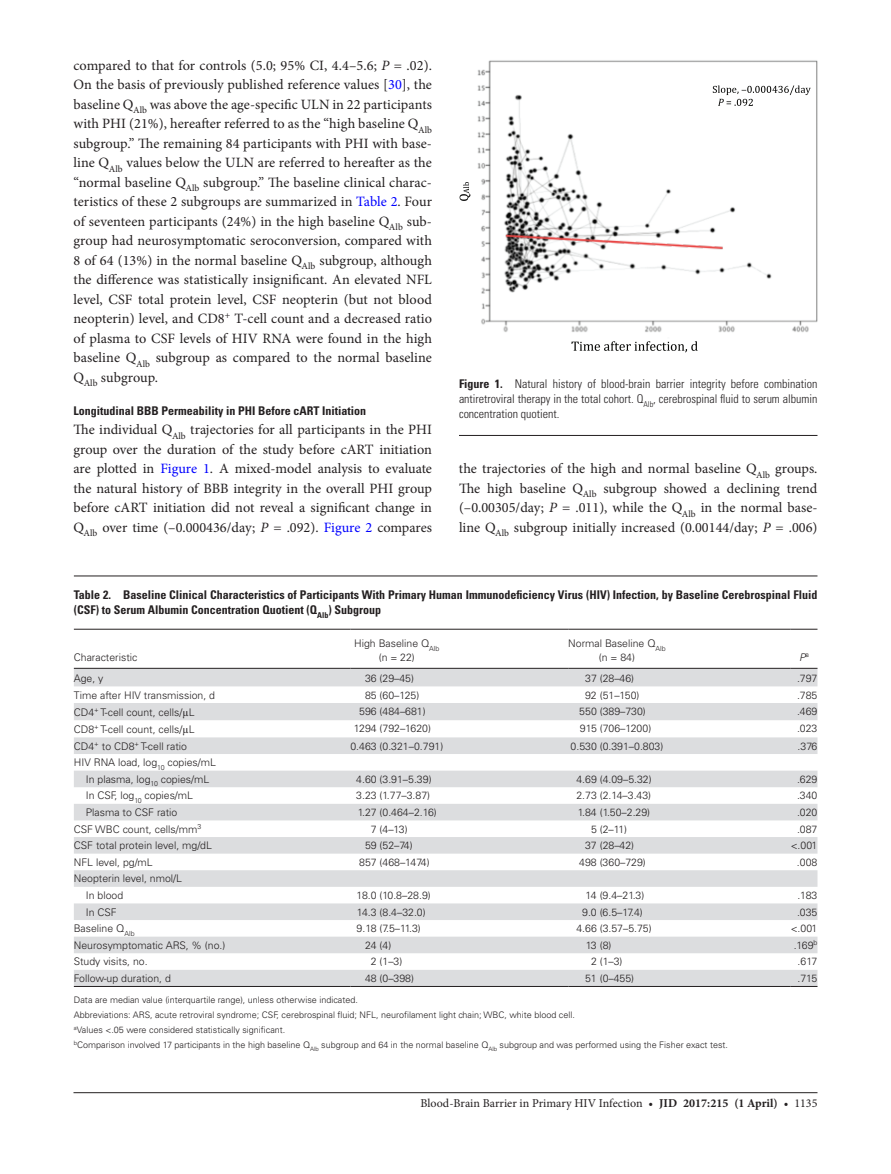
<style>
.page{position:relative;width:891px;height:1174px;background:#fff}
.page>*{position:absolute;margin:0;border:0;box-sizing:border-box;transform-origin:0 0}
.t1{font:14.25px/19.5px "Minion Pro";color:#231f20;text-align:justify}
.t2{font:700 condensed 12px/15px "Univers LT Std";color:#231f20}
.t3{font:300 condensed 12px/15px "Univers LT Std";color:#231f20;text-align:justify}
.t4{font:12px "Minion Pro";color:#231f20}
.t5{font:300 10.5px/13.5px "Univers LT Std";color:#231f20;text-align:center}
.t6{font:italic 300 10.5px "Univers LT Std";color:#231f20}
.t7{font:300 9px/15px "Univers LT Std";color:#231f20}
.s1{font-style:italic}
.s2{color:#00f}
.s3{font-weight:700}
.s4{font-family:"Gandhari Unicode";font-weight:400}
</style>
<div class="page">
<hr style="left:73px;top:1092px;width:744px;height:1px;background:#231f20">
<hr style="left:74px;top:576px;width:743px;height:1px;background:#231f20">
<svg style="left:74px;top:669px;width:744px;height:317px;fill:#dcdddf"></svg>
<hr style="left:74px;top:629px;width:276px;height:1px;background:#231f20">
<hr style="left:74px;top:668px;width:276px;height:1px;background:#231f20">
<hr style="left:350px;top:629px;width:218px;height:1px;background:#231f20">
<hr style="left:350px;top:668px;width:218px;height:1px;background:#231f20">
<hr style="left:568px;top:629px;width:223px;height:1px;background:#231f20">
<hr style="left:568px;top:668px;width:223px;height:1px;background:#231f20">
<svg style="left:791px;top:629px;width:27px;height:1px"></svg>
<svg style="left:791px;top:668px;width:27px;height:1px"></svg>
<hr style="left:74px;top:986px;width:276px;height:1px;background:#231f20">
<hr style="left:350px;top:986px;width:218px;height:1px;background:#231f20">
<hr style="left:568px;top:986px;width:223px;height:1px;background:#231f20">
<svg style="left:791px;top:986px;width:27px;height:1px"></svg>
<hr style="left:459px;top:435px;width:359px;height:1px;background:#231f20">
<img style="left:459px;top:60px;width:359px;height:293px">
<p class="t1" style="left:73px;top:55px;width:360px">compared to that for controls (5.0; 95% CI, 4.4–5.6; <span class="s1">P</span> = .02).<br>On the basis of previously published reference values [<span class="s2">30</span>], the baseline Q<sub>Alb</sub> was above the age-specific ULN in 22 participants with PHI (21%), hereafter referred to as the “high baseline Q<sub>Alb </sub>subgroup.” The remaining 84 participants with PHI with base&shy;line Q<sub>Alb</sub> values below the ULN are referred to hereafter as the “normal baseline Q<sub>Alb</sub> subgroup.” The baseline clinical charac&shy;teristics of these 2 subgroups are summarized in <span class="s2">Table 2</span>. Four of seventeen participants (24%) in the high baseline Q<sub>Alb</sub> sub&shy;group had neurosymptomatic seroconversion, compared with 8 of 64 (13%) in the normal baseline Q<sub>Alb</sub> subgroup, although the difference was statistically insignificant. An elevated NFL level, CSF total protein level, CSF neopterin (but not blood neopterin) level, and CD8<sup>+</sup> T-cell count and a decreased ratio of plasma to CSF levels of HIV RNA were found in the high baseline Q<sub>Alb</sub> subgroup as compared to the normal baseline Q<sub>Alb</sub> subgroup.</p>
<p class="t2" style="left:73px;top:403px;width:294px">Longitudinal BBB Permeability in PHI Before cART Initiation</p>
<p class="t1" style="left:73px;top:420px;width:360px">The individual Q<sub>Alb</sub> trajectories for all participants in the PHI group over the duration of the study before cART initiation are plotted in <span class="s2">Figure 1</span>. A mixed-model analysis to evaluate the natural history of BBB integrity in the overall PHI group before cART initiation did not reveal a significant change in Q<sub>Alb</sub> over time (–0.000436/day; <span class="s1">P</span> = .092). <span class="s2">Figure 2</span> compares</p>
<p class="t3" style="left:459px;top:376px;width:360px"><span class="s3">Figure 1.</span> Natural history of blood-brain barrier integrity before combination antiretroviral therapy in the total cohort. Q<sub>Alb</sub>, cerebrospinal fluid to serum albumin concentration quotient.</p>
<p class="t1" style="left:459px;top:459px;width:360px">the trajectories of the high and normal baseline Q<sub>Alb</sub> groups.<br>The high baseline Q<sub>Alb</sub> subgroup showed a declining trend (–0.00305/day; <span class="s1">P</span> = .011), while the Q<sub>Alb</sub> in the normal base&shy;line Q<sub>Alb</sub> subgroup initially increased (0.00144/day; <span class="s1">P</span> = .006)</p>
<p class="t2" style="left:74px;top:587px;width:745px">Table 2. Baseline Clinical Characteristics of Participants With Primary Human Immunodeficiency Virus (HIV) Infection, by Baseline Cerebrospinal Fluid (CSF) to Serum Albumin Concentration Quotient (Q<sub>Alb</sub>) Subgroup</p>
<p class="t5" style="left:74px;top:650px;width:65px">Characteristic</p>
<p class="t5" style="left:354px;top:637px;width:87px">High Baseline Q<sub>Alb </sub>(n = 22)</p>
<p class="t5" style="left:568px;top:637px;width:99px">Normal Baseline Q<sub>Alb </sub>(n = 84)</p>
<p class="t6" style="left:799px;top:651px;width:11px">P<sup>a</sup></p>
<p class="t5" style="left:74px;top:671px;width:31px">Age, y</p>
<p class="t5" style="left:365px;top:671px;width:51px">36 (29–45)</p>
<p class="t5" style="left:585px;top:671px;width:51px">37 (28–46)</p>
<p class="t5" style="left:797px;top:671px;width:22px">.797</p>
<p class="t5" style="left:74px;top:688px;width:143px">Time after HIV transmission, d</p>
<p class="t5" style="left:365px;top:688px;width:56px">85 (60–125)</p>
<p class="t5" style="left:585px;top:688px;width:56px">92 (51–150)</p>
<p class="t5" style="left:797px;top:688px;width:22px">.785</p>
<p class="t5" style="left:74px;top:705px;width:122px">CD4<sup>+</sup> T-cell count, cells/<span class="s4">μ</span>L</p>
<p class="t5" style="left:359px;top:705px;width:68px">596 (484–681)</p>
<p class="t5" style="left:579px;top:705px;width:68px">550 (389–730)</p>
<p class="t5" style="left:797px;top:705px;width:22px">.469</p>
<p class="t5" style="left:74px;top:722px;width:122px">CD8<sup>+</sup> T-cell count, cells/<span class="s4">μ</span>L</p>
<p class="t5" style="left:354px;top:722px;width:79px">1294 (792–1620)</p>
<p class="t5" style="left:580px;top:722px;width:73px">915 (706–1200)</p>
<p class="t5" style="left:797px;top:722px;width:22px">.023</p>
<p class="t5" style="left:74px;top:739px;width:115px">CD4<sup>+</sup> to CD8<sup>+</sup> T-cell ratio</p>
<p class="t5" style="left:350px;top:739px;width:94px">0.463 (0.321–0.791)</p>
<p class="t5" style="left:571px;top:739px;width:94px">0.530 (0.391–0.803)</p>
<p class="t5" style="left:798px;top:739px;width:21px">.376</p>
<p class="t5" style="left:74px;top:754px;width:144px;line-height:16.6px">HIV RNA load, log<sub>10</sub> copies/mL<br>In plasma, log<sub>10</sub> copies/mL</p>
<p class="t5" style="left:356px;top:772px;width:77px">4.60 (3.91–5.39)</p>
<p class="t5" style="left:576px;top:772px;width:77px">4.69 (4.09–5.32)</p>
<p class="t5" style="left:797px;top:772px;width:22px">.629</p>
<p class="t5" style="left:86px;top:789px;width:109px">In CSF, log<sub>10</sub> copies/mL</p>
<p class="t5" style="left:356px;top:789px;width:75px">3.23 (1.77–3.87)</p>
<p class="t5" style="left:576px;top:789px;width:76px">2.73 (2.14–3.43)</p>
<p class="t5" style="left:797px;top:789px;width:22px">.340</p>
<p class="t5" style="left:86px;top:805px;width:93px">Plasma to CSF ratio</p>
<p class="t5" style="left:358px;top:805px;width:81px">1.27 (0.464–2.16)</p>
<p class="t5" style="left:578px;top:805px;width:74px">1.84 (1.50–2.29)</p>
<p class="t5" style="left:797px;top:805px;width:22px">.020</p>
<p class="t5" style="left:74px;top:822px;width:129px">CSF WBC count, cells/mm<sup>3</sup></p>
<p class="t5" style="left:371px;top:822px;width:38px">7 (4–13)</p>
<p class="t5" style="left:591px;top:822px;width:38px">5 (2–11)</p>
<p class="t5" style="left:797px;top:822px;width:22px">.087</p>
<p class="t5" style="left:74px;top:839px;width:140px">CSF total protein level, mg/dL</p>
<p class="t5" style="left:365px;top:839px;width:49px">59 (52–74)</p>
<p class="t5" style="left:585px;top:839px;width:51px">37 (28–42)</p>
<p class="t5" style="left:791px;top:839px;width:28px">&lt;.001</p>
<p class="t5" style="left:74px;top:855px;width:80px">NFL level, pg/mL</p>
<p class="t5" style="left:359px;top:855px;width:72px">857 (468–1474)</p>
<p class="t5" style="left:579px;top:855px;width:68px">498 (360–729)</p>
<p class="t5" style="left:797px;top:855px;width:22px">.008</p>
<p class="t5" style="left:86px;top:870px;width:98px;line-height:16.6px;text-align:left;text-indent:-12px">Neopterin level, nmol/L<br>In blood</p>
<p class="t5" style="left:357px;top:888px;width:76px">18.0 (10.8–28.9)</p>
<p class="t5" style="left:586px;top:888px;width:60px">14 (9.4–21.3)</p>
<p class="t5" style="left:797px;top:888px;width:22px">.183</p>
<p class="t5" style="left:86px;top:905px;width:32px">In CSF</p>
<p class="t5" style="left:357px;top:905px;width:70px">14.3 (8.4–32.0)</p>
<p class="t5" style="left:582px;top:905px;width:62px">9.0 (6.5–17.4)</p>
<p class="t5" style="left:797px;top:905px;width:22px">.035</p>
<p class="t5" style="left:74px;top:922px;width:62px">Baseline Q<sub>Alb</sub></p>
<p class="t5" style="left:357px;top:922px;width:66px">9.18 (7.5–11.3)</p>
<p class="t5" style="left:576px;top:922px;width:77px">4.66 (3.57–5.75)</p>
<p class="t5" style="left:791px;top:922px;width:28px">&lt;.001</p>
<p class="t5" style="left:74px;top:938px;width:153px">Neurosymptomatic ARS, % (no.)</p>
<p class="t5" style="left:365px;top:938px;width:28px">24 (4)</p>
<p class="t5" style="left:586px;top:938px;width:27px">13 (8)</p>
<p class="t5" style="left:794px;top:938px;width:25px">.169<sup>b</sup></p>
<p class="t5" style="left:74px;top:955px;width:75px">Study visits, no.</p>
<p class="t5" style="left:371px;top:955px;width:33px">2 (1–3)</p>
<p class="t5" style="left:591px;top:955px;width:33px">2 (1–3)</p>
<p class="t5" style="left:798px;top:955px;width:21px">.617</p>
<p class="t5" style="left:74px;top:971px;width:98px">Follow-up duration, d</p>
<p class="t5" style="left:365px;top:971px;width:51px">48 (0–398)</p>
<p class="t5" style="left:585px;top:971px;width:51px">51 (0–455)</p>
<p class="t5" style="left:798px;top:971px;width:21px">.715</p>
<p class="t7" style="left:74px;top:993px;width:656px">Data are median value (interquartile range), unless otherwise indicated.<br>Abbreviations: ARS, acute retroviral syndrome; CSF, cerebrospinal fluid; NFL, neurofilament light chain; WBC, white blood cell.<br><sup>a</sup>Values &lt;.05 were considered statistically significant.<br><sup>b</sup>Comparison involved 17 participants in the high baseline Q<sub>Alb</sub> subgroup and 64 in the normal baseline Q<sub>Alb</sub> subgroup and was performed using the Fisher exact test.</p>
<p class="t4" style="left:421px;top:1095px;width:398px">Blood-Brain Barrier in Primary HIV Infection • <span class="s3">JID 2017:215 (1 April)</span> • 1135</p>
</div>
